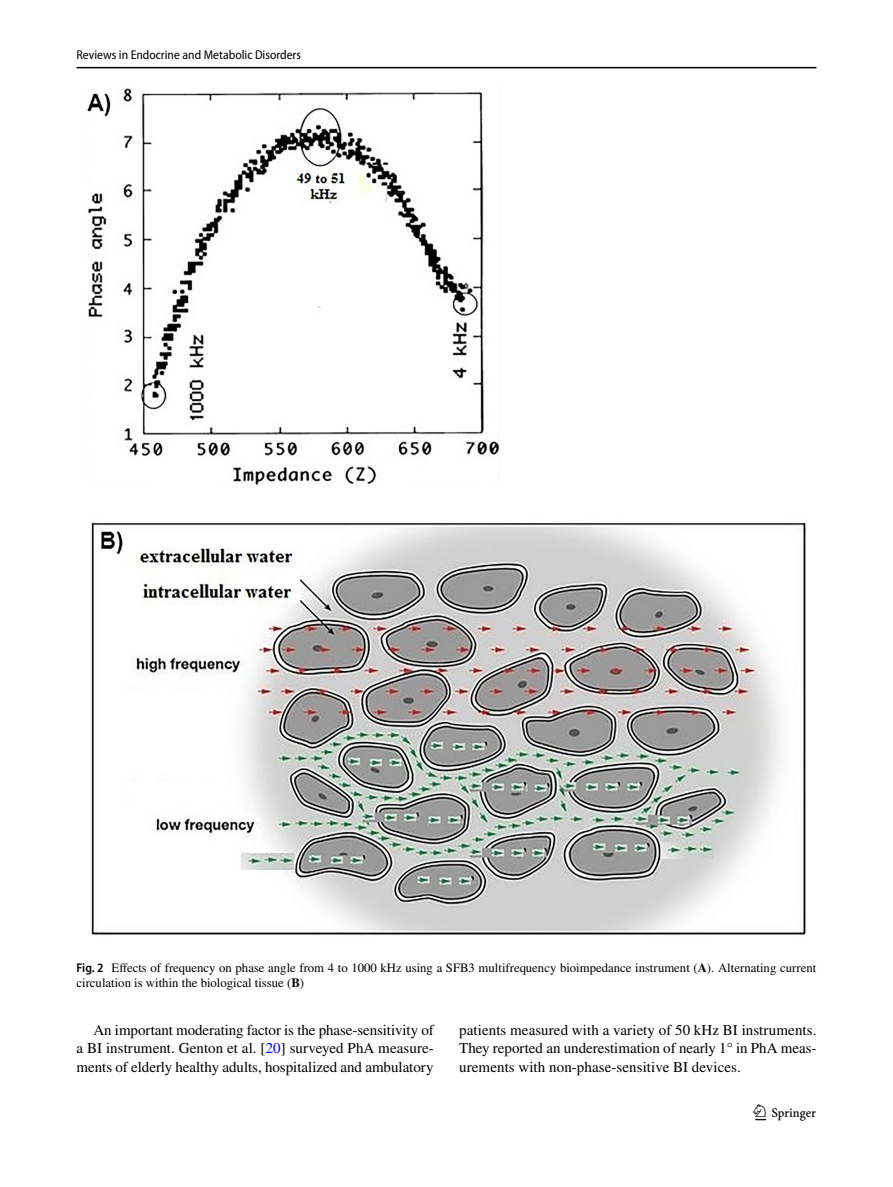
<style>
.page{position:relative;width:893px;height:1187px;background:#fff}
.page>*{position:absolute;margin:0;border:0;box-sizing:border-box;transform-origin:0 0}
.t1{font:22.5px "Springnew Regular 3";color:#000}
.t2{font:15px/18.8px "STIX";letter-spacing:-.005em;color:#000;text-align:justify}
.t3{font:12.75px/15px "STIX";color:#000}
.t4{font:semi-condensed 12.75px "Myriad Pro";color:#000}
.s1{font-family:"Myriad Pro";font-weight:600;font-stretch:semi-condensed}
.s2{font-weight:700}
.s3{color:#00f}
</style>
<div class="page">
<hr style="left:77px;top:67px;width:739px;height:1px;background:#000">
<img style="left:87px;top:88px;width:719px;height:847px">
<p class="t4" style="left:77px;top:48px;width:226px">Reviews in Endocrine and Metabolic Disorders</p>
<p class="t3" style="left:77px;top:961px;width:741px"><span class="s1">Fig. 2</span> Effects of frequency on phase angle from 4 to 1000 kHz using a SFB3 multifrequency bioimpedance instrument (<span class="s2">A</span>). Alternating current circulation is within the biological tissue (<span class="s2">B</span>)</p>
<p class="t2" style="left:77px;top:1021px;width:359px;text-indent:17px">An important moderating factor is the phase-sensitivity of a BI instrument. Genton et al. [<span class="s3">20</span>] surveyed PhA measure&shy;ments of elderly healthy adults, hospitalized and ambulatory</p>
<p class="t2" style="left:459px;top:1021px;width:359px">patients measured with a variety of 50 kHz BI instruments.<br>They reported an underestimation of nearly 1° in PhA meas&shy;urements with non-phase-sensitive BI devices.</p>
<h1 class="t1" style="left:755px;top:1104px;width:62px">1 3</h1>
</div>
